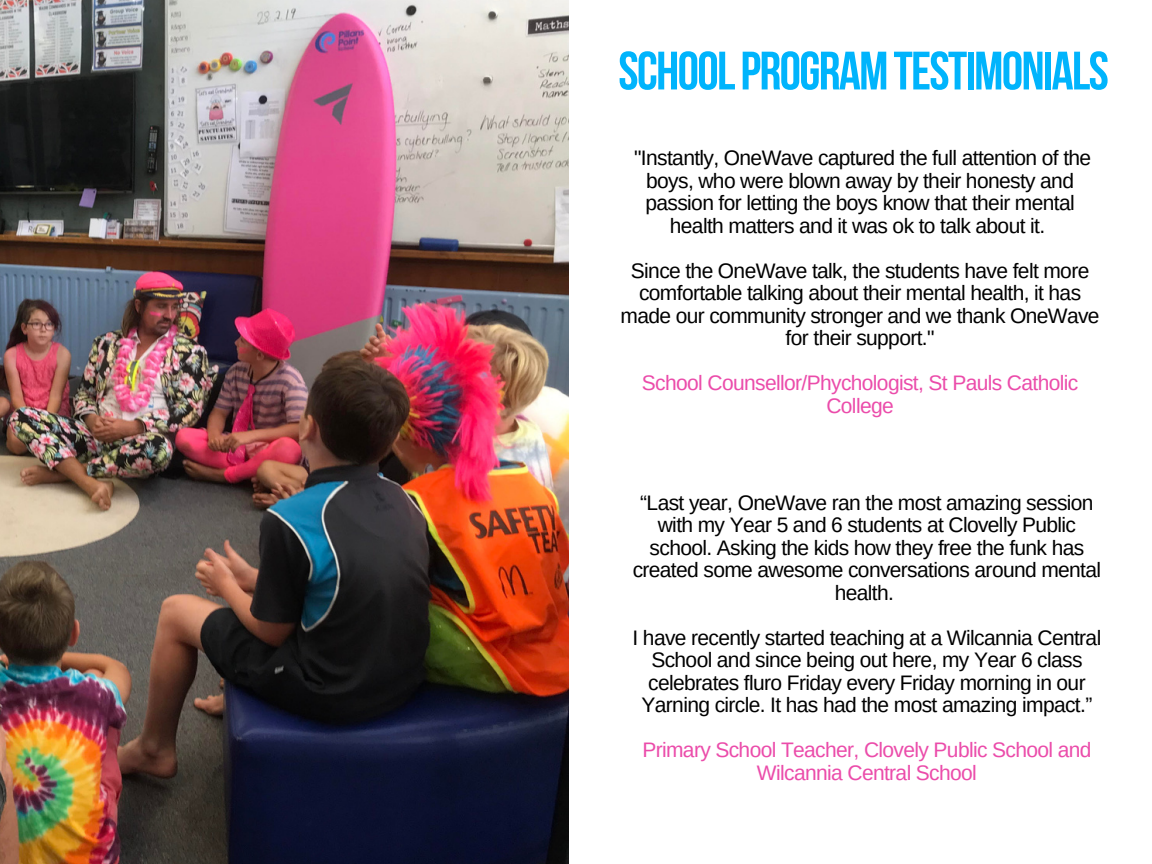
<style>
.page{position:relative;width:1152px;height:864px;background:#fff}
.page>*{position:absolute;margin:0;border:0;box-sizing:border-box;transform-origin:0 0}
.t1{font:700 54px "Bebas Neue";letter-spacing:-.03em;color:#00b4fc}
.t2{font:700 21.15px "Raleway";color:#000}
.t3{font:21px/22.5px "Arimo";letter-spacing:-.03em;color:#000;text-align:center}
.t4{font:21px/22.5px "Arimo";letter-spacing:-.03em;color:#eb4caa;text-align:center}
</style>
<div class="page">
<img style="left:0;top:0;width:569px;height:864px">
<h1 class="t1" style="left:618px;top:49px;width:492px">SCHOOLPROGRAMTESTIMONIALS</h1>
<p class="t3" style="left:634px;top:147px;width:459px">"Instantly, OneWave captured the full attention of the boys, who were blown away by their honesty and passion for letting the boys know that their mental health matters and it was ok to talk about it.</p>
<p class="t3" style="left:621px;top:259px;width:481px">Since the OneWave talk, the students have felt more comfortable talking about their mental health, it has made our community stronger and we thank OneWave for their support."</p>
<p class="t4" style="left:642px;top:372px;width:438px">School Counsellor/Phychologist, St Pauls Catholic<br>College</p>
<p class="t2" style="left:858px;top:145px;width:6px">.</p>
<p class="t3" style="left:633px;top:491px;width:470px">“Last year, OneWave ran the most amazing session with my Year 5 and 6 students at Clovelly Public school. Asking the kids how they free the funk has created some awesome conversations around mental health.</p>
<p class="t3" style="left:633px;top:626px;width:470px">I have recently started teaching at a Wilcannia Central School and since being out here, my Year 6 class celebrates fluro Friday every Friday morning in our Yarning circle. It has had the most amazing impact.”</p>
<p class="t4" style="left:642px;top:739px;width:451px">Primary School Teacher, Clovely Public School and<br>Wilcannia Central School</p>
</div>
